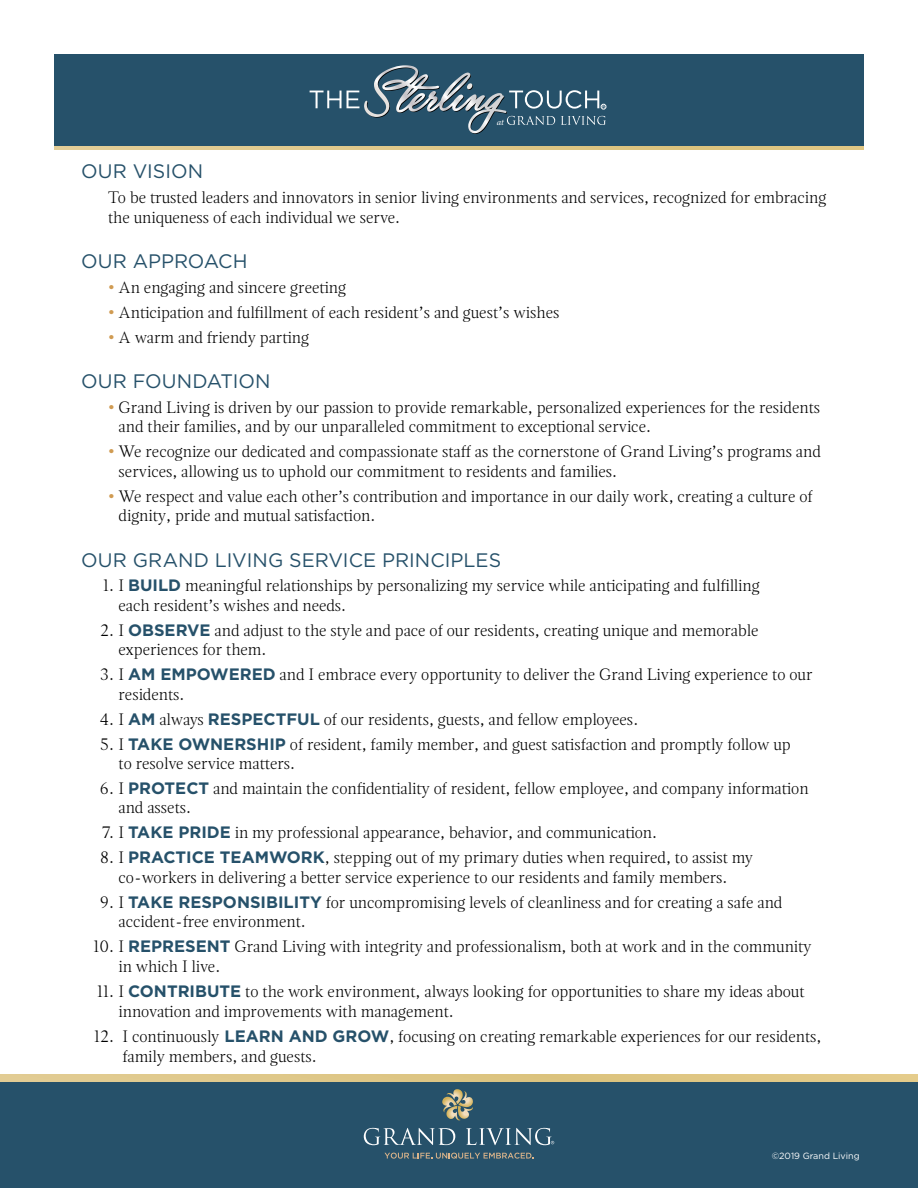
<style>
.page{position:relative;width:918px;height:1188px;background:#fff}
.page>*{position:absolute;margin:0;border:0;box-sizing:border-box;transform-origin:0 0}
.t1{font:19.5px "Gotham";color:#26516a}
.t2{font:100 16.5px/19.5px "Magneta";color:#000}
.t3{font:9px "Gotham";color:#fff}
.t4{font:italic 9px "Minion Pro";color:#fff}
.s1{color:#d09b52}
.s2{font-family:"Gotham";font-weight:700;color:#26516a}
</style>
<div class="page">
<div style="left:0;top:1075px;width:918px;height:30px;background:#dfc887"></div>
<div style="left:0;top:1082px;width:918px;height:106px;background:#26516a"></div>
<svg style="left:54px;top:145px;width:810px;height:4px"></svg>
<div style="left:54px;top:54px;width:810px;height:91px;background:#26516a"></div>
<svg style="left:310px;top:66px;width:296px;height:68px"></svg>
<svg style="left:364px;top:1128px;width:91px;height:17px"></svg>
<svg style="left:442px;top:1089px;width:31px;height:32px"></svg>
<svg style="left:385px;top:1153px;width:149px;height:6px"></svg>
<svg style="left:466px;top:1128px;width:88px;height:17px"></svg>
<p class="t4" style="left:497px;top:116px;width:8px">at</p>
<p class="t1" style="left:81px;top:161px;width:124px">OUR VISION</p>
<p class="t2" style="left:108px;top:188px;width:720px">To be trusted leaders and innovators in senior living environments and services, recognized for embracing the uniqueness of each individual we serve.</p>
<p class="t1" style="left:81px;top:250px;width:168px">OUR APPROACH</p>
<p class="t2" style="left:108px;top:277px;width:240px"><span class="s1">•</span> An engaging and sincere greeting</p>
<p class="t2" style="left:108px;top:302px;width:453px"><span class="s1">•</span> Anticipation and fulfillment of each resident’s and guest’s wishes</p>
<p class="t2" style="left:108px;top:327px;width:203px"><span class="s1">•</span> A warm and friendy parting</p>
<p class="t1" style="left:81px;top:370px;width:191px">OUR FOUNDATION</p>
<p class="t2" style="left:119px;top:397px;width:703px;text-indent:-11px"><span class="s1">•</span> Grand Living is driven by our passion to provide remarkable, personalized experiences for the residents and their families, and by our unparalleled commitment to exceptional service.</p>
<p class="t2" style="left:119px;top:442px;width:704px;text-indent:-11px"><span class="s1">•</span> We recognize our dedicated and compassionate staff as the cornerstone of Grand Living’s programs and services, allowing us to uphold our commitment to residents and families.</p>
<p class="t2" style="left:119px;top:486px;width:695px;text-indent:-11px"><span class="s1">•</span> We respect and value each other’s contribution and importance in our daily work, creating a culture of dignity, pride and mutual satisfaction.</p>
<p class="t1" style="left:81px;top:549px;width:422px">OUR GRAND LIVING SERVICE PRINCIPLES</p>
<p class="t2" style="left:119px;top:576px;width:643px;text-indent:-15px">1. I <span class="s2">BUILD</span> meaningful relationships by personalizing my service while anticipating and fulfilling each resident’s wishes and needs.</p>
<p class="t2" style="left:119px;top:620px;width:641px;text-indent:-18px">2. I <span class="s2">OBSERVE</span> and adjust to the style and pace of our residents, creating unique and memorable experiences for them.</p>
<p class="t2" style="left:119px;top:665px;width:696px;text-indent:-18px">3. I <span class="s2">AM EMPOWERED</span> and I embrace every opportunity to deliver the Grand Living experience to our residents.</p>
<p class="t2" style="left:100px;top:709px;width:540px">4. I <span class="s2">AM</span> always <span class="s2">RESPECTFUL</span> of our residents, guests, and fellow employees.</p>
<p class="t2" style="left:119px;top:734px;width:674px;text-indent:-18px">5. I <span class="s2">TAKE OWNERSHIP</span> of resident, family member, and guest satisfaction and promptly follow up to resolve service matters.</p>
<p class="t2" style="left:119px;top:778px;width:692px;text-indent:-19px">6. I <span class="s2">PROTECT</span> and maintain the confidentiality of resident, fellow employee, and company information and assets.</p>
<p class="t2" style="left:102px;top:823px;width:556px">7. I <span class="s2">TAKE PRIDE</span> in my professional appearance, behavior, and communication.</p>
<p class="t2" style="left:100px;top:848px;width:654px;text-align:center">8. I <span class="s2">PRACTICE TEAMWORK</span>, stepping out of my primary duties when required, to assist my co-workers in delivering a better service experience to our residents and family members.</p>
<p class="t2" style="left:119px;top:892px;width:665px;text-indent:-19px">9. I <span class="s2">TAKE RESPONSIBILITY</span> for uncompromising levels of cleanliness and for creating a safe and accident-free environment.</p>
<p class="t2" style="left:119px;top:936px;width:695px;text-indent:-25px">10. I <span class="s2">REPRESENT</span> Grand Living with integrity and professionalism, both at work and in the community in which I live.</p>
<p class="t2" style="left:119px;top:981px;width:688px;text-indent:-21px">11. I <span class="s2">CONTRIBUTE</span> to the work environment, always looking for opportunities to share my ideas about innovation and improvements with management.</p>
<p class="t2" style="left:122px;top:1026px;width:701px;text-indent:-28px">12. I continuously <span class="s2">LEARN AND GROW</span>, focusing on creating remarkable experiences for our residents, family members, and guests.</p>
<p class="t3" style="left:772px;top:1151px;width:90px">©2019 Grand Living</p>
</div>
